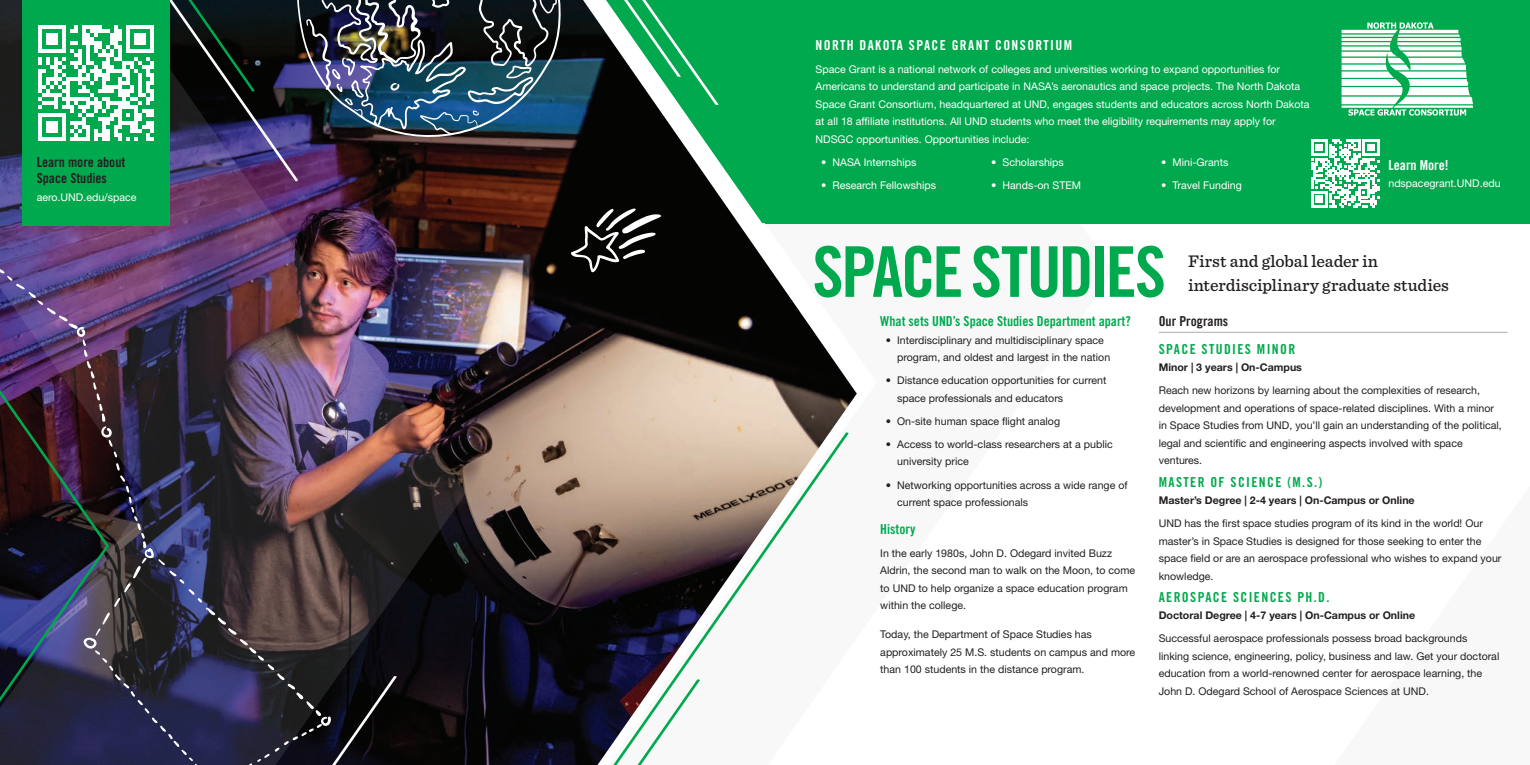
<style>
.page{position:relative;width:1530px;height:765px;background:#fff}
.page>*{position:absolute;margin:0;border:0;box-sizing:border-box;transform-origin:0 0}
.t1{font:70px "Trade Gothic LT Pro Bd Cn 20";letter-spacing:-.04em;color:#00a94d}
.t2{font:500 17.5px/23.1px "Sentinel";letter-spacing:.005em;color:#231f20}
.t3{font:13.75px "Trade Gothic LT Pro Bd Cn 20";letter-spacing:.1em;color:#00a94d}
.t4{font:13.75px "Trade Gothic LT Pro Bd Cn 20";color:#00a94d}
.t5{font:13.75px/16.5px "Trade Gothic LT Pro Bd Cn 20";color:#231f20}
.t6{font:13.75px "Trade Gothic LT Pro Bd Cn 20";letter-spacing:.1em;color:#fff}
.t7{font:13.75px "Trade Gothic LT Pro Bd Cn 20";color:#fff}
.t8{font:10.62px/17.5px "Helvetica Neue LT Pro";color:#231f20}
.t9{font:10.62px/17.5px "Helvetica Neue LT Pro";color:#fff}
.t10{font:700 10.62px "Helvetica Neue LT Pro";color:#231f20}
</style>
<div class="page">
<img style="left:466px;top:0;width:135px;height:765px">
<img style="left:0;top:0;width:466px;height:765px">
<svg style="left:601px;top:223px;width:513px;height:537px"></svg>
<hr style="left:1159px;top:332px;width:349px;height:1px;background:#bcbdc0">
<div style="left:765px;top:0;width:765px;height:223px;background:#00a94d"></div>
<svg style="left:1342px;top:22px;width:131px;height:94px"></svg>
<svg style="left:1311px;top:139px;width:68px;height:69px"></svg>
<svg style="left:613px;top:432px;width:236px;height:333px"></svg>
<svg style="left:638px;top:679px;width:62px;height:86px"></svg>
<div style="left:22px;top:0;width:148px;height:226px;background:#00a94d"></div>
<svg style="left:38px;top:25px;width:116px;height:116px"></svg>
<svg style="left:571px;top:0;width:194px;height:273px"></svg>
<img style="left:170px;top:0;width:391px;height:181px">
<img style="left:0;top:267px;width:397px;height:498px">
<p class="t5" style="left:37px;top:153px;width:90px">Learn more about<br>Space Studies</p>
<p class="t9" style="left:37px;top:188px;width:101px">aero.UND.edu/space</p>
<p class="t6" style="left:816px;top:36px;width:258px">NORTH DAKOTA SPACE GRANT CONSORTIUM</p>
<p class="t9" style="left:816px;top:60px;width:495px">Space Grant is a national network of colleges and universities working to expand opportunities for Americans to understand and participate in NASA’s aeronautics and space projects. The North Dakota Space Grant Consortium, headquartered at UND, engages students and educators across North Dakota at all 18 affiliate institutions. All UND students who meet the eligibility requirements may apply for NDSGC opportunities. Opportunities include:</p>
<p class="t9" style="left:821px;top:153px;width:97px">• NASA Internships</p>
<p class="t9" style="left:821px;top:176px;width:116px">• Research Fellowships</p>
<p class="t9" style="left:991px;top:153px;width:74px">• Scholarships</p>
<p class="t9" style="left:991px;top:176px;width:91px">• Hands-on STEM</p>
<p class="t9" style="left:1161px;top:153px;width:69px">• Mini-Grants</p>
<p class="t9" style="left:1161px;top:176px;width:82px">• Travel Funding</p>
<p class="t7" style="left:1388px;top:156px;width:62px">Learn More!</p>
<p class="t9" style="left:1388px;top:174px;width:114px">ndspacegrant.UND.edu</p>
<h1 class="t1" style="left:813px;top:229px;width:355px">SPACE STUDIES</h1>
<h2 class="t2" style="left:1188px;top:249px;width:262px">First and global leader in interdisciplinary graduate studies</h2>
<p class="t5" style="left:1159px;top:313px;width:71px">Our Programs</p>
<p class="t3" style="left:1159px;top:341px;width:138px">SPACE STUDIES MINOR</p>
<p class="t10" style="left:1159px;top:361px;width:145px">Minor | 3 years | On-Campus</p>
<p class="t8" style="left:1159px;top:382px;width:345px">Reach new horizons by learning about the complexities of research, development and operations of space-related disciplines. With a minor in Space Studies from UND, you’ll gain an understanding of the political, legal and scientific and engineering aspects involved with space ventures.</p>
<p class="t3" style="left:1159px;top:473px;width:165px">MASTER OF SCIENCE (M.S.)</p>
<p class="t10" style="left:1159px;top:494px;width:258px">Master’s Degree | 2-4 years | On-Campus or Online</p>
<p class="t8" style="left:1159px;top:514px;width:344px">UND has the first space studies program of its kind in the world! Our master’s in Space Studies is designed for those seeking to enter the space field or are an aerospace professional who wishes to expand your knowledge.</p>
<p class="t3" style="left:1159px;top:589px;width:172px">AEROSPACE SCIENCES PH.D.</p>
<p class="t10" style="left:1159px;top:609px;width:258px">Doctoral Degree | 4-7 years | On-Campus or Online</p>
<p class="t8" style="left:1159px;top:630px;width:342px">Successful aerospace professionals possess broad backgrounds linking science, engineering, policy, business and law. Get your doctoral education from a world-renowned center for aerospace learning, the John D. Odegard School of Aerospace Sciences at UND.</p>
<p class="t4" style="left:880px;top:313px;width:252px">What sets UND’s Space Studies Department apart?</p>
<p class="t8" style="left:897px;top:331px;width:215px;text-indent:-11px">• Interdisciplinary and multidisciplinary space program, and oldest and largest in the nation</p>
<p class="t8" style="left:897px;top:371px;width:211px;text-indent:-11px">• Distance education opportunities for current space professionals and educators</p>
<p class="t8" style="left:886px;top:412px;width:176px">• On-site human space flight analog</p>
<p class="t8" style="left:897px;top:435px;width:217px;text-indent:-11px">• Access to world-class researchers at a public university price</p>
<p class="t8" style="left:897px;top:476px;width:232px;text-indent:-11px">• Networking opportunities across a wide range of current space professionals</p>
<p class="t4" style="left:880px;top:521px;width:37px">History</p>
<p class="t8" style="left:880px;top:544px;width:256px">In the early 1980s, John D. Odegard invited Buzz Aldrin, the second man to walk on the Moon, to come to UND to help organize a space education program within the college.</p>
<p class="t8" style="left:880px;top:625px;width:256px">Today, the Department of Space Studies has approximately 25 M.S. students on campus and more than 100 students in the distance program.</p>
</div>
